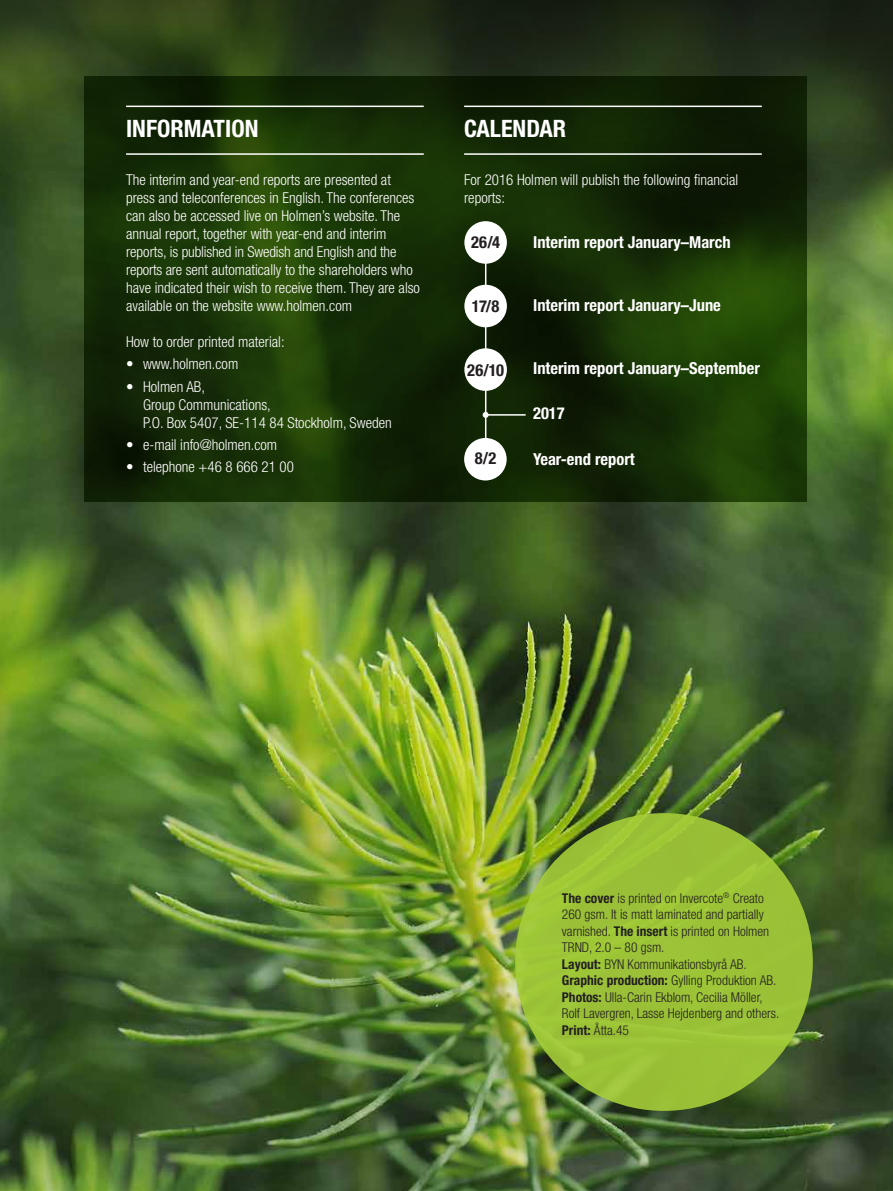
<style>
.page{position:relative;width:893px;height:1191px;background:#fff}
.page>*{position:absolute;margin:0;border:0;box-sizing:border-box;transform-origin:0 0}
.t1{font:700 condensed 24px "Helvetica Neue LT Std";color:#fff}
.t2{font:700 condensed 16.5px "Helvetica Neue LT Std";color:#fff}
.t3{font:700 condensed 16.5px "Helvetica Neue LT Std";letter-spacing:-.015em;color:#231f20}
.t4{font:300 condensed 15px/18px "Helvetica Neue LT Std";color:#fff}
.t5{font:300 condensed 13.5px/16.5px "Helvetica Neue LT Std";color:#231f20}
.s1{font-weight:700}
</style>
<div class="page">
<img style="left:0;top:230px;width:893px;height:961px">
<svg style="left:0;top:0;width:893px;height:230px;background:#29391a"></svg>
<div style="left:515px;top:813px;width:298px;height:297px;background:#9bc237;border-radius:50%"></div>
<svg style="left:84px;top:77px;width:722px;height:425px;background:#162e06"></svg>
<hr style="left:126px;top:106px;width:298px;height:1px;background:#fff">
<hr style="left:126px;top:153px;width:298px;height:2px;background:#fff">
<hr style="left:464px;top:106px;width:298px;height:1px;background:#fff">
<hr style="left:464px;top:153px;width:298px;height:2px;background:#fff">
<hr style="left:485px;top:222px;width:1px;height:230px;background:#fff">
<div style="left:464px;top:221px;width:43px;height:43px;background:#fff;border-radius:50%"></div>
<div style="left:464px;top:285px;width:43px;height:42px;background:#fff;border-radius:50%"></div>
<div style="left:464px;top:348px;width:43px;height:43px;background:#fff;border-radius:50%"></div>
<div style="left:464px;top:438px;width:43px;height:42px;background:#fff;border-radius:50%"></div>
<hr style="left:486px;top:414px;width:40px;height:1px;background:#fff">
<svg style="left:483px;top:412px;width:6px;height:6px"></svg>
<p class="t1" style="left:126px;top:114px;width:134px">INFORMATION</p>
<p class="t1" style="left:464px;top:114px;width:103px">CALENDAR</p>
<p class="t4" style="left:126px;top:171px;width:295px">The interim and year-end reports are presented at press and teleconferences in English. The conferences can also be accessed live on Holmen’s website. The annual report, together with year-end and interim reports, is published in Swedish and English and the reports are sent automatically to the shareholders who have indicated their wish to receive them. They are also available on the website www.holmen.com</p>
<p class="t4" style="left:126px;top:333px;width:160px">How to order printed material:</p>
<p class="t4" style="left:126px;top:355px;width:114px">• www.holmen.com</p>
<p class="t4" style="left:143px;top:377px;width:250px;text-indent:-17px">• Holmen AB,<br>Group Communications,<br>P.O. Box 5407, SE-114 84 Stockholm, Sweden</p>
<p class="t4" style="left:126px;top:435px;width:153px">• e-mail info@holmen.com</p>
<p class="t4" style="left:126px;top:458px;width:169px">• telephone +46 8 666 21 00</p>
<p class="t4" style="left:464px;top:171px;width:276px">For 2016 Holmen will publish the following financial reports:</p>
<p class="t3" style="left:471px;top:232px;width:31px">26/4</p>
<p class="t2" style="left:533px;top:232px;width:199px">Interim report January–March</p>
<p class="t3" style="left:472px;top:296px;width:29px">17/8</p>
<p class="t2" style="left:533px;top:295px;width:189px">Interim report January–June</p>
<p class="t3" style="left:467px;top:360px;width:38px">26/10</p>
<p class="t2" style="left:533px;top:358px;width:228px">Interim report January–September</p>
<p class="t2" style="left:533px;top:403px;width:33px">2017</p>
<p class="t3" style="left:475px;top:448px;width:23px">8/2</p>
<p class="t2" style="left:533px;top:449px;width:103px">Year-end report</p>
<p class="t5" style="left:562px;top:889px;width:209px"><span class="s1">The cover</span> is printed on Invercote<sup>®</sup> Creato 260 gsm. It is matt laminated and partially varnished. <span class="s1">The insert</span> is printed on Holmen TRND, 2.0 – 80 gsm.<br><span class="s1">Layout:</span> BYN Kommunikationsbyrå AB.</p>
<p class="t5" style="left:562px;top:972px;width:219px"><span class="s1">Graphic production:</span> Gylling Produktion AB.<br><span class="s1">Photos:</span> Ulla-Carin Ekblom, Cecilia Möller,<br>Rolf Lavergren, Lasse Hejdenberg and others.</p>
<p class="t5" style="left:562px;top:1021px;width:69px"><span class="s1">Print:</span> Åtta.45</p>
</div>
